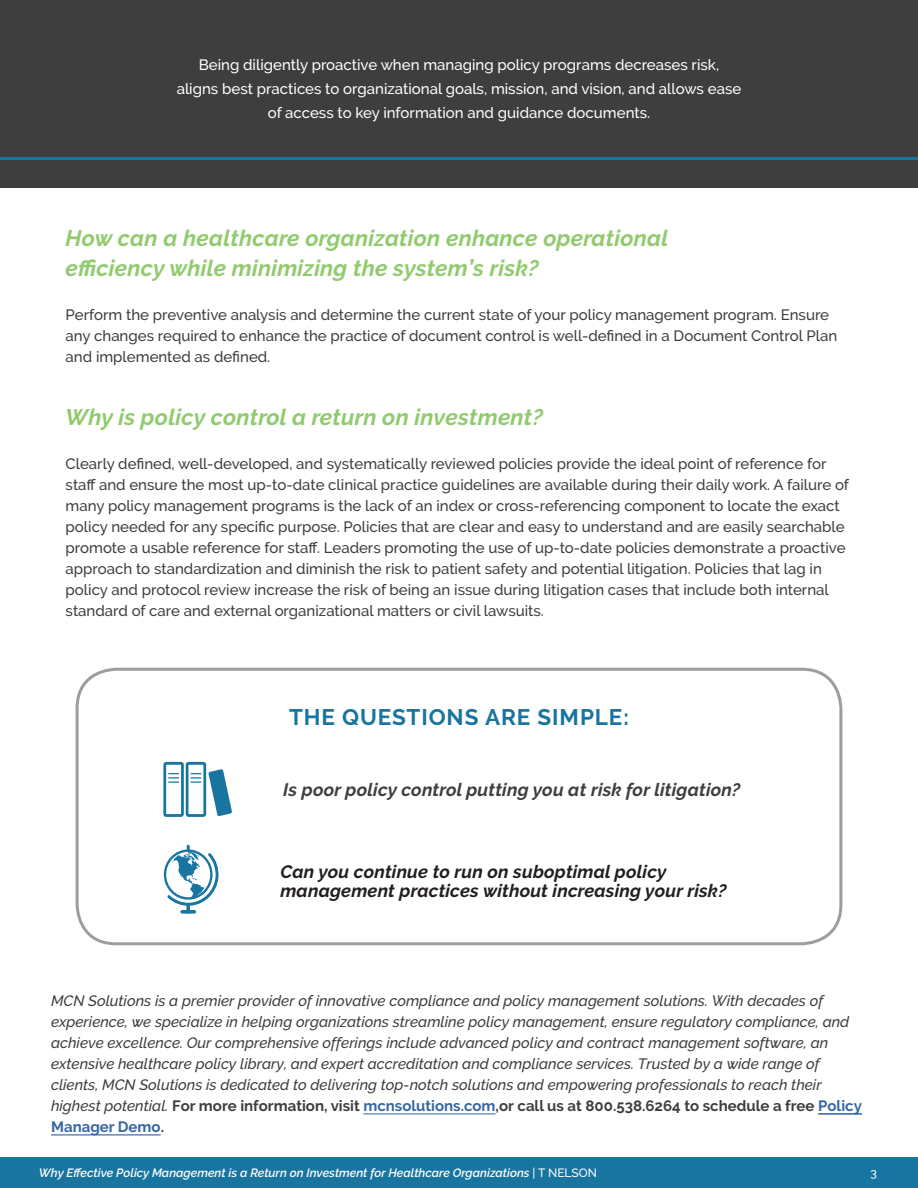
<style>
.page{position:relative;width:918px;height:1188px;background:#fff}
.page>*{position:absolute;margin:0;border:0;box-sizing:border-box;transform-origin:0 0}
.t1{font:italic 700 22.5px/30px "Raleway";letter-spacing:.01em;color:#91cb6e}
.t2{font:700 22.5px "Raleway";letter-spacing:.04em;color:#17759f}
.t3{font:italic 700 18px/19.5px "Raleway";letter-spacing:.01em;color:#231f20}
.t4{font:italic 700 18px "Raleway";letter-spacing:.01em;color:#3e3e3f}
.t5{font:500 15px/21px "Raleway";color:#3e3e3f}
.t6{font:italic 500 15px/21px "Raleway";color:#3e3e3f}
.t7{font:500 15px/24px "Raleway";color:#fff;text-align:center}
.t8{font:italic 600 12px "Raleway";color:#fff}
.t9{font:500 12px "Raleway";color:#fff}
.s1{font-weight:700;font-style:normal}
.s2{font-weight:700;font-style:normal;color:#3667a4}
.s3{font-weight:500;font-style:normal}
</style>
<div class="page">
<div style="left:0;top:1158px;width:918px;height:30px;background:#17759f"></div>
<div style="left:0;top:0;width:918px;height:188px;background:#3e3e3f"></div>
<hr style="left:0;top:157px;width:918px;height:2px;background:#17759f">
<svg style="left:164px;top:845px;width:55px;height:61px"></svg>
<svg style="left:186px;top:904px;width:4px;height:10px"></svg>
<svg style="left:180px;top:910px;width:16px;height:4px"></svg>
<svg style="left:163px;top:762px;width:69px;height:55px"></svg>
<div style="left:76px;top:668px;width:766px;height:277px;border:3px solid #9f9d9c;border-radius:39px"></div>
<hr style="left:363px;top:1114px;width:133px;height:1px;background:#3667a4">
<hr style="left:818px;top:1114px;width:44px;height:1px;background:#3667a4">
<hr style="left:51px;top:1135px;width:110px;height:1px;background:#3667a4">
<p class="t7" style="left:199px;top:52px;width:522px">Being diligently proactive when managing policy programs decreases risk,</p>
<p class="t7" style="left:177px;top:76px;width:566px">aligns best practices to organizational goals, mission, and vision, and allows ease of access to key information and guidance documents.</p>
<p class="t1" style="left:66px;top:223px;width:604px">How can a healthcare organization enhance operational efficiency while minimizing the system’s risk?</p>
<p class="t5" style="left:66px;top:304px;width:773px">Perform the preventive analysis and determine the current state of your policy management program. Ensure any changes required to enhance the practice of document control is well-defined in a Document Control Plan and implemented as defined.</p>
<p class="t1" style="left:66px;top:402px;width:479px">Why is policy control a return on investment?</p>
<p class="t5" style="left:66px;top:453px;width:785px">Clearly defined, well-developed, and systematically reviewed policies provide the ideal point of reference for staff and ensure the most up-to-date clinical practice guidelines are available during their daily work. A failure of many policy management programs is the lack of an index or cross-referencing component to locate the exact policy needed for any specific purpose. Policies that are clear and easy to understand and are easily searchable promote a usable reference for staff. Leaders promoting the use of up-to-date policies demonstrate a proactive approach to standardization and diminish the risk to patient safety and potential litigation. Policies that lag in policy and protocol review increase the risk of being an issue during litigation cases that include both internal standard of care and external organizational matters or civil lawsuits.</p>
<p class="t2" style="left:289px;top:704px;width:341px">THE QUESTIONS ARE SIMPLE:</p>
<p class="t4" style="left:283px;top:779px;width:458px">Is poor policy control putting you at risk for litigation?</p>
<p class="t3" style="left:280px;top:862px;width:448px">Can you continue to run on suboptimal policy management practices without increasing your risk?</p>
<p class="t6" style="left:51px;top:991px;width:812px">MCN Solutions is a premier provider of innovative compliance and policy management solutions. With decades of experience, we specialize in helping organizations streamline policy management, ensure regulatory compliance, and achieve excellence. Our comprehensive offerings include advanced policy and contract management software, an extensive healthcare policy library, and expert accreditation and compliance services. Trusted by a wide range of clients, MCN Solutions is dedicated to delivering top-notch solutions and empowering professionals to reach their highest potential. <span class="s1">For more information, visit</span> <span class="s2">mcnsolutions.com</span><span class="s1">,or call us at 800.538.6264 to schedule a free</span> <span class="s2">Policy Manager Demo</span><span class="s1">.</span></p>
<p class="t8" style="left:39px;top:1166px;width:560px">Why Effective Policy Management is a Return on Investment for Healthcare Organizations <span class="s3">| T NELSON</span></p>
<p class="t9" style="left:870px;top:1166px;width:8px">3</p>
</div>
